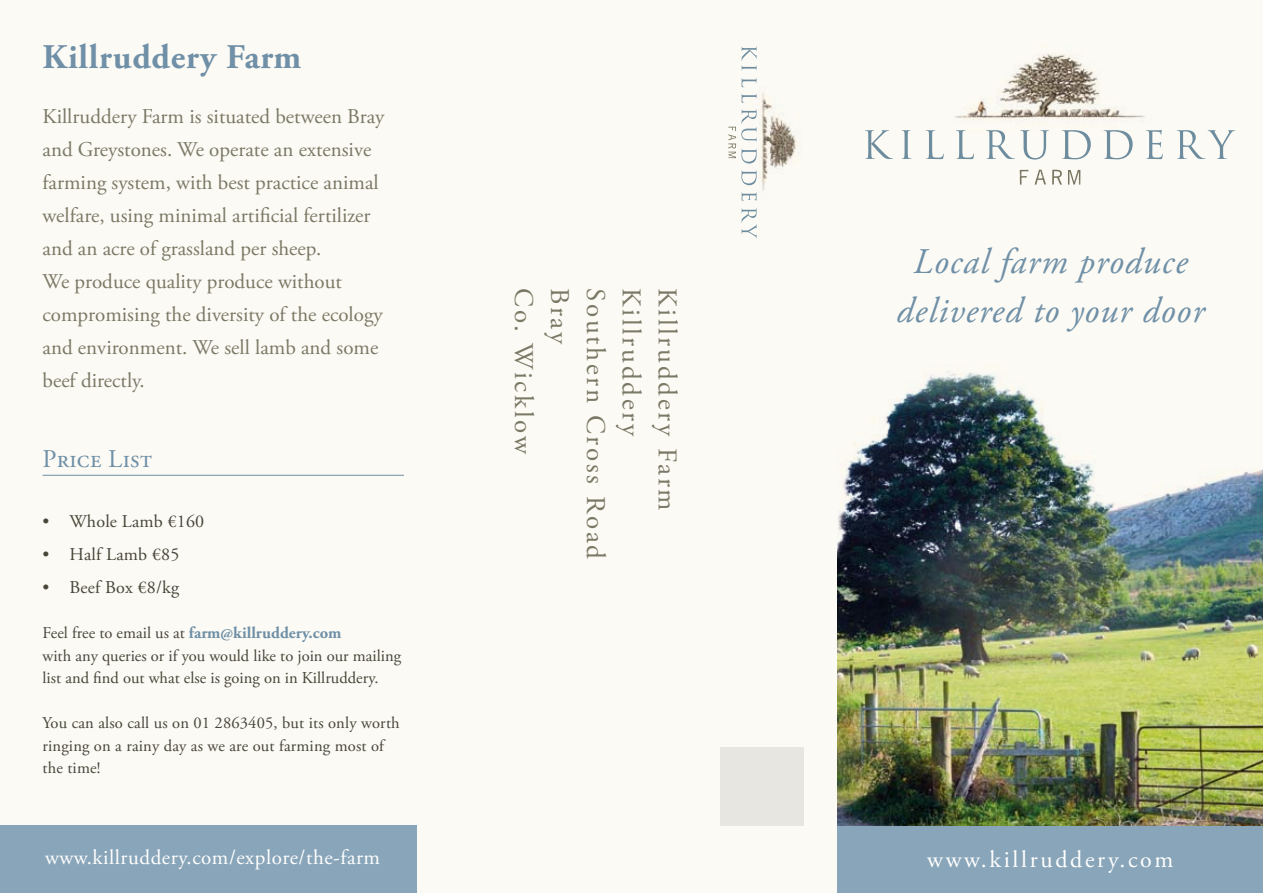
<style>
.page{position:relative;width:1263px;height:893px;background:#fcfaf4}
.page>*{position:absolute;margin:0;border:0;box-sizing:border-box;transform-origin:0 0}
.t1{font:italic 36px/49.1px "Adobe Garamond Pro";letter-spacing:.03em;color:#6f90a7;text-align:center}
.t2{font:700 34.5px "Adobe Garamond Pro";letter-spacing:.02em;color:#6f90a7}
.t3{font:27px "Adobe Garamond Pro";letter-spacing:.09em;color:#7a7966}
.t4{font:25.5px "Adobe Garamond Pro";letter-spacing:.01em;color:#6f90a7}
.t5{font:24px "Adobe Garamond Pro";color:#fff}
.t6{font:21px/33px "Adobe Garamond Pro";color:#7a7966}
.t7{font:21px "Adobe Garamond Pro";letter-spacing:.025em;color:#fff}
.t8{font:18px "Adobe Garamond Pro";letter-spacing:.01em;color:#474639}
.t9{font:16.5px/22.5px "Adobe Garamond Pro";color:#474639}
.s1{font-weight:700;color:#6f90a7}
</style>
<div class="page">
<img style="left:838px;top:372px;width:425px;height:454px">
<img style="left:955px;top:54px;width:190px;height:77px">
<svg style="left:865px;top:130px;width:28px;height:29px"></svg>
<svg style="left:902px;top:130px;width:9px;height:29px"></svg>
<svg style="left:926px;top:130px;width:18px;height:29px"></svg>
<svg style="left:956px;top:130px;width:18px;height:29px"></svg>
<svg style="left:986px;top:130px;width:63px;height:30px"></svg>
<svg style="left:1062px;top:130px;width:29px;height:29px"></svg>
<svg style="left:1103px;top:130px;width:30px;height:29px"></svg>
<svg style="left:1146px;top:130px;width:17px;height:29px"></svg>
<svg style="left:1177px;top:130px;width:58px;height:29px"></svg>
<svg style="left:1020px;top:170px;width:8px;height:15px"></svg>
<svg style="left:1035px;top:170px;width:11px;height:15px"></svg>
<svg style="left:1052px;top:170px;width:10px;height:15px"></svg>
<svg style="left:1068px;top:170px;width:12px;height:15px"></svg>
<div style="left:838px;top:826px;width:425px;height:67px;background:#89a5b9"></div>
<div style="left:720px;top:747px;width:84px;height:79px;background:#e7e6e0"></div>
<img style="left:748px;top:79px;width:50px;height:112px">
<svg style="left:742px;top:47px;width:14px;height:22px"></svg>
<svg style="left:741px;top:78px;width:15px;height:9px"></svg>
<svg style="left:741px;top:94px;width:15px;height:9px"></svg>
<svg style="left:741px;top:170px;width:16px;height:15px"></svg>
<svg style="left:741px;top:192px;width:16px;height:9px"></svg>
<svg style="left:742px;top:209px;width:14px;height:28px"></svg>
<svg style="left:728px;top:109px;width:29px;height:55px"></svg>
<div style="left:0;top:826px;width:416px;height:67px;background:#89a5b9"></div>
<hr style="left:43px;top:475px;width:361px;height:1px;background:#6f90a7">
<h2 class="t2" style="left:43px;top:37px;width:260px">Killruddery Farm</h2>
<p class="t6" style="left:43px;top:101px;width:343px">Killruddery Farm is situated between Bray and Greystones. We operate an extensive farming system, with best practice animal welfare, using minimal artificial fertilizer and an acre of grassland per sheep.<br>We produce quality produce without compromising the diversity of the ecology and environment. We sell lamb and some beef directly.</p>
<p class="t4" style="left:43px;top:443px;width:111px">Price List</p>
<p class="t8" style="left:43px;top:511px;width:163px">• Whole Lamb €160</p>
<p class="t8" style="left:43px;top:544px;width:138px">• Half Lamb €85</p>
<p class="t8" style="left:43px;top:577px;width:138px">• Beef Box €8/kg</p>
<p class="t9" style="left:43px;top:622px;width:360px">Feel free to email us at <span class="s1">farm@killruddery.com<br></span>with any queries or if you would like to join our mailing list and find out what else is going on in Killruddery.</p>
<p class="t9" style="left:43px;top:712px;width:359px">You can also call us on 01 2863405, but its only worth ringing on a rainy day as we are out farming most of the time!</p>
<p class="t7" style="left:45px;top:845px;width:336px">www.killruddery.com/explore/the-farm</p>
<p class="t3" style="left:540px;top:288px;width:167px;rotate:90deg">Co. Wicklow</p>
<p class="t3" style="left:576px;top:288px;width:58px;rotate:90deg">Bray</p>
<p class="t3" style="left:612px;top:288px;width:272px;rotate:90deg">Southern Cross Road</p>
<p class="t3" style="left:648px;top:288px;width:150px;rotate:90deg">Killruddery</p>
<p class="t3" style="left:684px;top:288px;width:224px;rotate:90deg">Killruddery Farm</p>
<h1 class="t1" style="left:896px;top:238px;width:309px">Local farm produce delivered to your door</h1>
<p class="t5" style="left:927px;top:844px;width:248px">www.killruddery.com</p>
</div>
